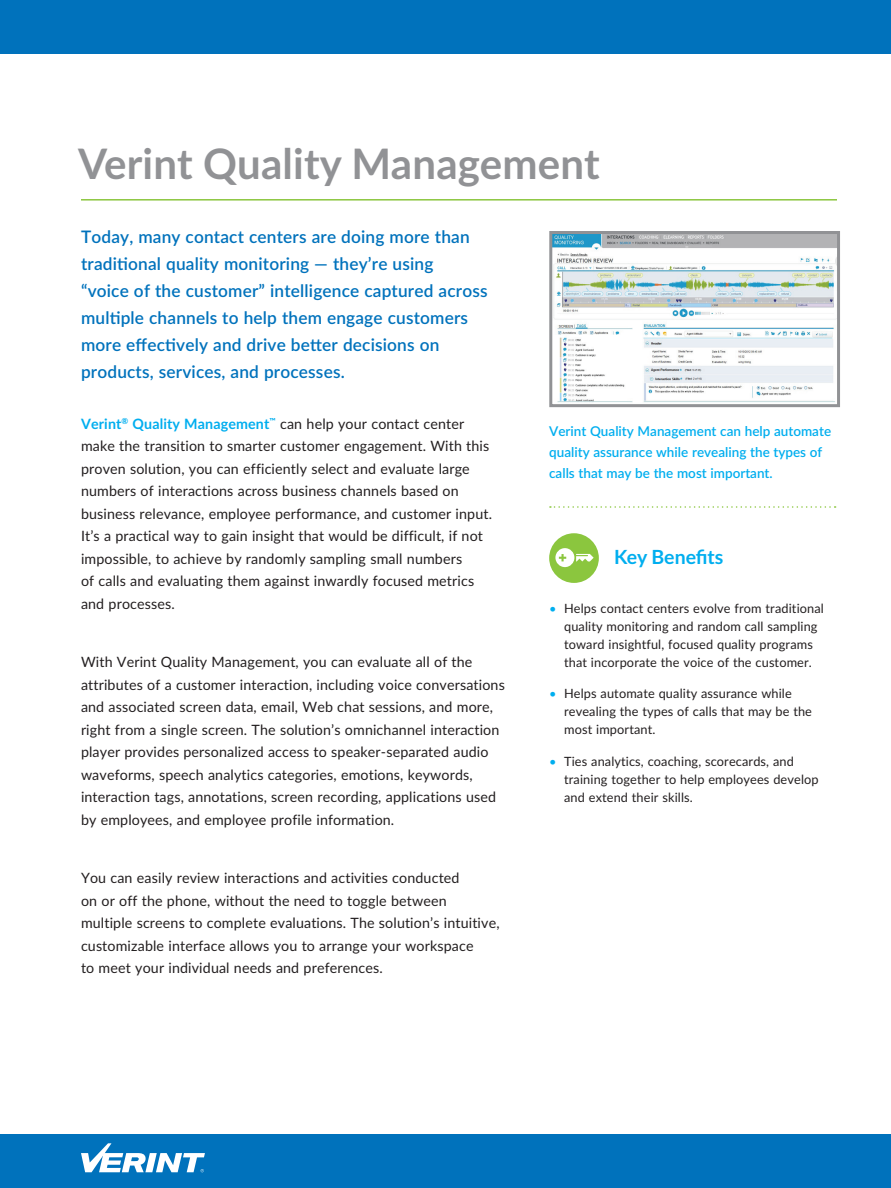
<style>
.page{position:relative;width:891px;height:1188px;background:#fff}
.page>*{position:absolute;margin:0;border:0;box-sizing:border-box;transform-origin:0 0}
.t1{font:700 42px "Lato";letter-spacing:.005em;color:#919295}
.t2{font:700 19.5px "Lato";letter-spacing:-.005em;color:#00aeef}
.t3{font:600 17.25px/27px "Lato";letter-spacing:.01em;color:#0072bc}
.t4{font:14.25px/22.5px "Lato";letter-spacing:.01em;color:#231f20}
.t5{font:600 13.5px/21px "Lato";color:#00aeef}
.t6{font:12.75px/18px "Lato";letter-spacing:.01em;color:#231f20}
.s1{font-weight:700;color:#00aeef}
.s2{color:#00aeef}
</style>
<div class="page">
<div style="left:0;top:0;width:891px;height:54px;background:#0072bc"></div>
<svg style="left:550px;top:506px;width:286px;height:2px"></svg>
<div style="left:0;top:1134px;width:891px;height:54px;background:#0072bc"></div>
<svg style="left:81px;top:1143px;width:124px;height:29px"></svg>
<div style="left:549px;top:533px;width:50px;height:50px;background:#8bc63e;border-radius:50%"></div>
<svg style="left:555px;top:548px;width:39px;height:19px"></svg>
<img style="left:553px;top:235px;width:283px;height:168px">
<div style="left:549px;top:231px;width:291px;height:176px;border:3px solid #919295"></div>
<hr style="left:81px;top:199px;width:756px;height:2px;background:#8bc63e">
<h1 class="t1" style="left:78px;top:132px;width:523px">Verint Quality Management</h1>
<p class="t3" style="left:81px;top:223px;width:408px">Today, many contact centers are doing more than traditional quality monitoring — they’re using<br>“voice of the customer” intelligence captured across multiple channels to help them engage customers more effectively and drive better decisions on products, services, and processes.</p>
<p class="t4" style="left:81px;top:412px;width:413px"><span class="s1">Verint</span><sup>®</sup> <span class="s1">Quality Management</span><sup>™</sup> can help your contact center make the transition to smarter customer engagement. With this proven solution, you can efficiently select and evaluate large numbers of interactions across business channels based on business relevance, employee performance, and customer input.<br>It’s a practical way to gain insight that would be difficult, if not impossible, to achieve by randomly sampling small numbers<br>of calls and evaluating them against inwardly focused metrics and processes.</p>
<p class="t4" style="left:81px;top:650px;width:425px">With Verint Quality Management, you can evaluate all of the attributes of a customer interaction, including voice conversations and associated screen data, email, Web chat sessions, and more, right from a single screen. The solution’s omnichannel interaction player provides personalized access to speaker-separated audio waveforms, speech analytics categories, emotions, keywords, interaction tags, annotations, screen recording, applications used by employees, and employee profile information.</p>
<p class="t4" style="left:81px;top:866px;width:420px">You can easily review interactions and activities conducted<br>on or off the phone, without the need to toggle between multiple screens to complete evaluations. The solution’s intuitive, customizable interface allows you to arrange your workspace<br>to meet your individual needs and preferences.</p>
<p class="t5" style="left:549px;top:420px;width:284px">Verint Quality Management can help automate quality assurance while revealing the types of calls that may be the most important.</p>
<h2 class="t2" style="left:614px;top:542px;width:111px">Key Benefits</h2>
<p class="t6" style="left:564px;top:599px;width:261px;text-indent:-15px"><span class="s2">•</span> Helps contact centers evolve from traditional quality monitoring and random call sampling toward insightful, focused quality programs that incorporate the voice of the customer.</p>
<p class="t6" style="left:564px;top:684px;width:249px;text-indent:-15px"><span class="s2">•</span> Helps automate quality assurance while revealing the types of calls that may be the most important.</p>
<p class="t6" style="left:564px;top:752px;width:256px;text-indent:-15px"><span class="s2">•</span> Ties analytics, coaching, scorecards, and training together to help employees develop and extend their skills.</p>
</div>
